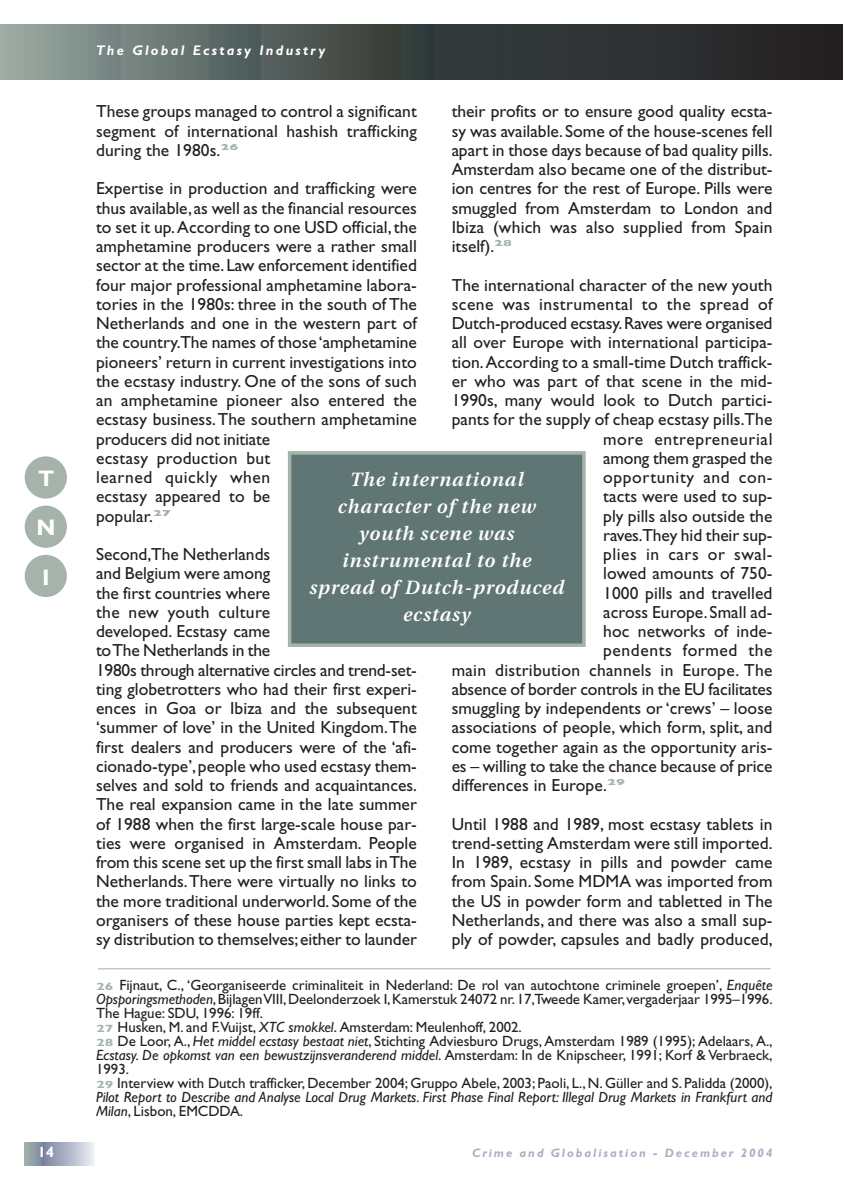
<style>
.page{position:relative;width:844px;height:1190px;background:#fff}
.page>*{position:absolute;margin:0;border:0;box-sizing:border-box;transform-origin:0 0}
.t1{font:700 22.57px/49.4px "Gill Sans";color:#fff;text-align:justify}
.t2{font:italic 600 19.25px/26.9px "Utopia";letter-spacing:.055em;color:#fff;text-align:center}
.t3{font:17.5px/19.2px "Gill Sans";letter-spacing:.005em;color:#231f20;text-align:justify}
.t4{font:17.5px "Gill Sans";letter-spacing:.035em;color:#231f20}
.t5{font:17.5px "Gill Sans";letter-spacing:.025em;color:#231f20}
.t6{font:17.5px "Gill Sans";letter-spacing:.03em;color:#231f20}
.t7{font:14.88px/14px "Gill Sans";color:#231f20}
.t8{font:700 14.88px "Gill Sans";color:#fff}
.t9{font:italic 700 14px "Gill Sans";letter-spacing:.16em;color:#fff}
.t10{font:italic 700 12.25px "Gill Sans";letter-spacing:.16em;color:#a9afc3}
.s1{font-weight:700;font-size:10.5px;color:#a5b3ab}
.s2{font-style:italic}
</style>
<div class="page">
<div style="left:25px;top:456px;width:42px;height:43px;background:#a5b3ab;border-radius:50%"></div>
<div style="left:25px;top:506px;width:42px;height:42px;background:#a5b3ab;border-radius:50%"></div>
<div style="left:25px;top:555px;width:42px;height:42px;background:#a5b3ab;border-radius:50%"></div>
<div style="left:0;top:25px;width:434px;height:54px;background:linear-gradient(to right,#97a7a2,#2c3330)"></div>
<div style="left:434px;top:25px;width:408px;height:54px;background:linear-gradient(to right,#353d3f,#252122)"></div>
<div style="left:47px;top:1142px;width:47px;height:23px;background:linear-gradient(to right,#838ca7,#ecedf2)"></div>
<svg style="left:25px;top:1142px;width:22px;height:23px"></svg>
<hr style="left:98px;top:969px;width:672px;height:1px;background:#a2adae">
<div style="left:289px;top:453px;width:295px;height:192px;background:#607675"></div>
<div style="left:288px;top:451px;width:297px;height:196px;border:4px solid #a5b3ab"></div>
<p class="t1" style="left:36px;top:456px;width:21px">T N I</p>
<p class="t9" style="left:96px;top:46px;width:231px">The Global Ecstasy Industry</p>
<p class="t3" style="left:96px;top:104px;width:322px">These groups managed to control a significant segment of international hashish trafficking during the 1980s.<sup>26</sup></p>
<p class="t3" style="left:96px;top:181px;width:322px;text-align:left">Expertise in production and trafficking were thus available,as well as the financial resources to set it up.According to one USD official,the amphetamine producers were a rather small sector at the time.Law enforcement identified four major professional amphetamine labora&shy;tories in the 1980s: three in the south of The Netherlands and one in the western part of the country.The names of those ‘amphetamine pioneers’ return in current investigations into the ecstasy industry. One of the sons of such an amphetamine pioneer also entered the ecstasy business.The southern amphetamine producers did not initiate<br>ecstasy production but<br>learned quickly when<br>ecstasy appeared to be<br>popular.<sup>27</sup></p>
<p class="t3" style="left:96px;top:546px;width:322px;text-align:left">Second,The Netherlands<br>and Belgium were among<br>the first countries where<br>the new youth culture<br>developed. Ecstasy came<br>to The Netherlands in the<br>1980s through alternative circles and trend-set&shy;ting globetrotters who had their first experi&shy;ences in Goa or Ibiza and the subsequent ‘summer of love’ in the United Kingdom.The first dealers and producers were of the ‘afi&shy;cionado-type’,people who used ecstasy them&shy;selves and sold to friends and acquaintances.<br>The real expansion came in the late summer of 1988 when the first large-scale house par&shy;ties were organised in Amsterdam. People from this scene set up the first small labs in The Netherlands.There were virtually no links to the more traditional underworld. Some of the organisers of these house parties kept ecsta&shy;sy distribution to themselves;either to launder</p>
<p class="t3" style="left:451px;top:104px;width:322px">their profits or to ensure good quality ecsta&shy;sy was available.Some of the house-scenes fell apart in those days because of bad quality pills.<br>Amsterdam also became one of the distribut&shy;ion centres for the rest of Europe. Pills were smuggled from Amsterdam to London and Ibiza (which was also supplied from Spain itself).<sup>28</sup></p>
<p class="t3" style="left:451px;top:277px;width:322px">The international character of the new youth</p>
<p class="t5" style="left:451px;top:298px;width:322px">scene was instrumental to the spread of</p>
<p class="t3" style="left:451px;top:315px;width:322px">Dutch-produced ecstasy.Raves were organised</p>
<p class="t3" style="left:451px;top:335px;width:322px">all over Europe with international participa-</p>
<p class="t3" style="left:451px;top:354px;width:322px">tion.According to a small-time Dutch traffick-</p>
<p class="t3" style="left:451px;top:373px;width:322px">er who was part of that scene in the mid-</p>
<p class="t3" style="left:451px;top:392px;width:322px">1990s, many would look to Dutch partici-</p>
<p class="t3" style="left:451px;top:412px;width:322px">pants for the supply of cheap ecstasy pills.The</p>
<p class="t4" style="left:603px;top:433px;width:171px">more entrepreneurial</p>
<p class="t3" style="left:603px;top:450px;width:171px">among them grasped the</p>
<p class="t4" style="left:603px;top:471px;width:171px">opportunity and con-</p>
<p class="t3" style="left:603px;top:489px;width:171px">tacts were used to sup-</p>
<p class="t3" style="left:603px;top:508px;width:171px">ply pills also outside the</p>
<p class="t3" style="left:603px;top:527px;width:171px">raves.They hid their sup-</p>
<p class="t6" style="left:603px;top:548px;width:171px">plies in cars or swal-</p>
<p class="t3" style="left:603px;top:566px;width:171px">lowed amounts of 750-</p>
<p class="t3" style="left:603px;top:585px;width:171px">1000 pills and travelled</p>
<p class="t3" style="left:603px;top:604px;width:171px">across Europe.Small ad-</p>
<p class="t3" style="left:603px;top:623px;width:171px">hoc networks of inde-</p>
<p class="t4" style="left:603px;top:644px;width:171px">pendents formed the</p>
<p class="t3" style="left:451px;top:662px;width:322px">main distribution channels in Europe. The</p>
<p class="t3" style="left:451px;top:681px;width:322px">absence of border controls in the EU facilitates</p>
<p class="t3" style="left:451px;top:700px;width:322px">smuggling by independents or ‘crews’ – loose</p>
<p class="t3" style="left:451px;top:720px;width:322px">associations of people, which form, split, and</p>
<p class="t3" style="left:451px;top:739px;width:322px">come together again as the opportunity aris-</p>
<p class="t3" style="left:451px;top:758px;width:322px">es – willing to take the chance because of price</p>
<p class="t3" style="left:451px;top:777px;width:175px">differences in Europe.<sup>29</sup></p>
<p class="t3" style="left:451px;top:816px;width:322px">Until 1988 and 1989, most ecstasy tablets in trend-setting Amsterdam were still imported.<br>In 1989, ecstasy in pills and powder came from Spain. Some MDMA was imported from the US in powder form and tabletted in The Netherlands, and there was also a small sup&shy;ply of powder, capsules and badly produced,</p>
<p class="t2" style="left:309px;top:468px;width:256px">The international character of the new youth scene was instrumental to the spread of Dutch-produced ecstasy</p>
<p class="t7" style="left:96px;top:980px;width:678px"><span class="s1">26</span> Fijnaut, C., ‘Georganiseerde criminaliteit in Nederland: De rol van autochtone criminele groepen’, <span class="s2">Enquête Opsporingsmethoden</span>,Bijlagen VIII,Deelonderzoek I,Kamerstuk 24072 nr.17,Tweede Kamer,vergaderjaar 1995–1996.<br>The Hague: SDU, 1996: 19ff.<br><span class="s1">27</span> Husken, M. and F.Vuijst, <span class="s2">XTC smokkel</span>. Amsterdam: Meulenhoff, 2002.<br><span class="s1">28</span> De Loor, A., <span class="s2">Het middel ecstasy bestaat niet</span>, Stichting Adviesburo Drugs, Amsterdam 1989 (1995); Adelaars, A., <span class="s2">Ecstasy. De opkomst van een bewustzijnsveranderend middel</span>. Amsterdam: In de Knipscheer, 1991; Korf &amp; Verbraeck, 1993.<br><span class="s1">29</span> Interview with Dutch trafficker, December 2004; Gruppo Abele, 2003; Paoli, L., N. Güller and S. Palidda (2000), <span class="s2">Pilot Report to Describe and Analyse Local Drug Markets. First Phase Final Report: Illegal Drug Markets in Frankfurt and Milan</span>, Lisbon, EMCDDA.</p>
<p class="t8" style="left:38px;top:1147px;width:18px">14</p>
<p class="t10" style="left:472px;top:1148px;width:302px">Crime and Globalisation - December 2004</p>
</div>
